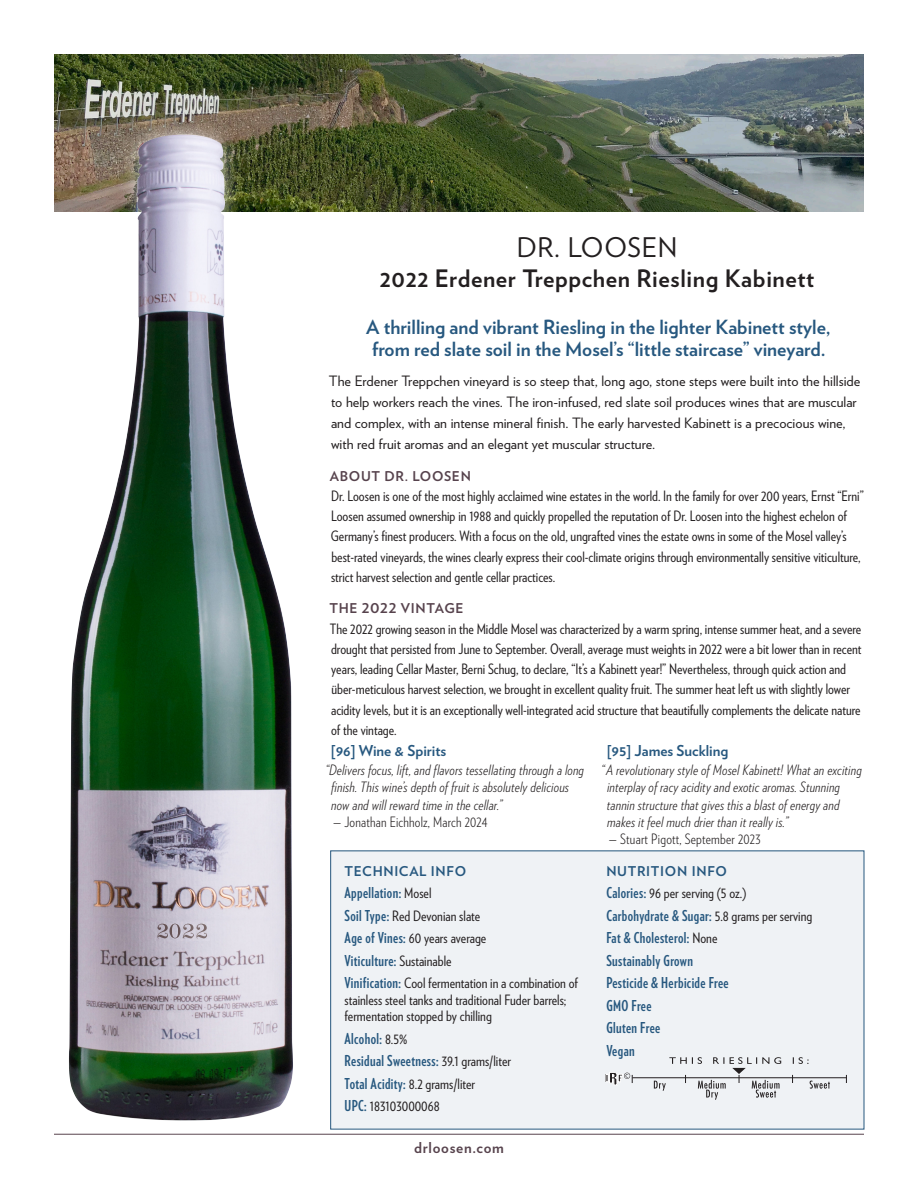
<style>
.page{position:relative;width:918px;height:1188px;background:#fff}
.page>*{position:absolute;margin:0;border:0;box-sizing:border-box;transform-origin:0 0}
.HD_1-V{font:27px "Verlag";letter-spacing:.025em;color:#231f20}
.HD_1A-V{font:700 24px "Verlag";letter-spacing:.025em;color:#231f20}
.Subhead_Description{font:700 19.5px/22.5px "Verlag";color:#27587f}
.Tech_Info_Bullets{font:700 15px "Verlag Compressed";letter-spacing:.025em;color:#27587f}
.Publication_Name{font:700 15px "Verlag";color:#27587f}
.t1{font:700 15px "Verlag";letter-spacing:.05em;color:#57434d}
.Text-Verlag_Condensed{font:14.25px/20.2px "Verlag Condensed";color:#231f20}
.Review_Text{font:italic 300 14.25px/17.2px "Verlag Condensed";letter-spacing:.015em;color:#231f20}
.Text-Verlag{font:14.25px/21px "Verlag";color:#231f20}
.Tech_Info_Bullets-2{font:14.25px/16.5px "Verlag Condensed";color:#231f20}
.Review_Text-2{font:300 14.25px "Verlag Condensed";letter-spacing:.015em;color:#231f20}
.subhd_1{font:700 13.5px "Verlag";letter-spacing:.05em;color:#57434d}
.Subhead-Tech_Info{font:700 13.5px "Verlag";letter-spacing:.05em;color:#27587f}
.Tech_Info_Bullets-3{font:700 13.5px "Verlag";letter-spacing:.05em;color:#27587f}
.s1{font-family:"Verlag Condensed";font-weight:400;font-size:14.25px;color:#231f20}
.s2{font-family:"Verlag Compressed";font-weight:700;font-size:15px;color:#27587f}
</style>
<div class="page">
<hr style="left:54px;top:1134px;width:810px;height:1px;background:#57434d">
<img style="left:54px;top:54px;width:810px;height:158px">
<div style="left:331px;top:851px;width:533px;height:278px;background:#eff2f5"></div>
<svg style="left:606px;top:1072px;width:27px;height:13px"></svg>
<hr style="left:632px;top:1077px;width:215px;height:1px;background:#231f20">
<svg style="left:654px;top:1057px;width:176px;height:43px"></svg>
<div style="left:50px;top:116px;width:261px;height:1023px;background:#fff;opacity:.75"></div>
<img style="left:57px;top:125px;width:243px;height:1008px">
<p class="HD_1-V" style="left:517px;top:227px;width:162px">DR. LOOSEN</p>
<p class="HD_1A-V" style="left:380px;top:260px;width:436px">2022 Erdener Treppchen Riesling Kabinett</p>
<p class="Subhead_Description" style="left:366px;top:314px;width:466px">A thrilling and vibrant Riesling in the lighter Kabinett style, from red slate soil in the Mosel’s “little staircase” vineyard.</p>
<p class="Text-Verlag" style="left:329px;top:370px;width:533px">The Erdener Treppchen vineyard is so steep that, long ago, stone steps were built into the hillside to help workers reach the vines. The iron-infused, red slate soil produces wines that are muscular and complex, with an intense mineral finish. The early harvested Kabinett is a precocious wine, with red fruit aromas and an elegant yet muscular structure.</p>
<p class="subhd_1" style="left:330px;top:465px;width:142px">ABOUT DR. LOOSEN</p>
<p class="Text-Verlag_Condensed" style="left:331px;top:485px;width:534px">Dr. Loosen is one of the most highly acclaimed wine estates in the world. In the family for over 200 years, Ernst “Erni” Loosen assumed ownership in 1988 and quickly propelled the reputation of Dr. Loosen into the highest echelon of Germany’s finest producers. With a focus on the old, ungrafted vines the estate owns in some of the Mosel valley’s best-rated vineyards, the wines clearly express their cool-climate origins through environmentally sensitive viticulture, strict harvest selection and gentle cellar practices.</p>
<p class="subhd_1" style="left:329px;top:598px;width:136px">THE 2022 VINTAGE</p>
<p class="Text-Verlag_Condensed" style="left:330px;top:618px;width:533px">The 2022 growing season in the Middle Mosel was characterized by a warm spring, intense summer heat, and a severe drought that persisted from June to September. Overall, average must weights in 2022 were a bit lower than in recent years, leading Cellar Master, Berni Schug, to declare, “It’s a Kabinett year!” Nevertheless, through quick action and über-meticulous harvest selection, we brought in excellent quality fruit. The summer heat left us with slightly lower acidity levels, but it is an exceptionally well-integrated acid structure that beautifully complements the delicate nature of the vintage.</p>
<p class="Publication_Name" style="left:331px;top:739px;width:117px">[96] Wine &amp; Spirits</p>
<p class="Review_Text" style="left:331px;top:761px;width:255px;text-indent:-6px">“Delivers focus, lift, and flavors tessellating through a long finish. This wine’s depth of fruit is absolutely delicious now and will reward time in the cellar.”</p>
<p class="Review_Text-2" style="left:333px;top:812px;width:156px">— Jonathan Eichholz, March 2024</p>
<p class="Subhead-Tech_Info" style="left:345px;top:860px;width:123px">TECHNICAL INFO</p>
<p class="Tech_Info_Bullets" style="left:345px;top:882px;width:88px">Appellation: <span class="s1">Mosel</span></p>
<p class="Tech_Info_Bullets-2" style="left:345px;top:907px;width:137px"><span class="s2">Soil Type:</span> Red Devonian slate</p>
<p class="Tech_Info_Bullets-2" style="left:345px;top:929px;width:143px"><span class="s2">Age of Vines:</span> 60 years average</p>
<p class="Tech_Info_Bullets" style="left:345px;top:949px;width:109px">Viticulture: <span class="s1">Sustainable</span></p>
<p class="Tech_Info_Bullets-2" style="left:345px;top:974px;width:235px"><span class="s2">Vinification:</span> Cool fermentation in a combination of stainless steel tanks and traditional Fuder barrels; fermentation stopped by chilling</p>
<p class="Tech_Info_Bullets" style="left:345px;top:1027px;width:64px">Alcohol: <span class="s1">8.5%</span></p>
<p class="Tech_Info_Bullets" style="left:345px;top:1050px;width:168px">Residual Sweetness: <span class="s1">39.1 grams/liter</span></p>
<p class="Tech_Info_Bullets-2" style="left:345px;top:1075px;width:132px"><span class="s2">Total Acidity:</span> 8.2 grams/liter</p>
<p class="Tech_Info_Bullets-2" style="left:345px;top:1097px;width:97px"><span class="s2">UPC:</span> 183103000068</p>
<p class="t1" style="left:414px;top:1135px;width:91px">drloosen.com</p>
<p class="Publication_Name" style="left:607px;top:739px;width:123px">[95] James Suckling</p>
<p class="Review_Text" style="left:607px;top:761px;width:256px;text-indent:-6px">“ A revolutionary style of Mosel Kabinett! What an exciting interplay of racy acidity and exotic aromas. Stunning tannin structure that gives this a blast of energy and makes it feel much drier than it really is.”</p>
<p class="Review_Text-2" style="left:609px;top:829px;width:153px">— Stuart Pigott, September 2023</p>
<p class="Tech_Info_Bullets-3" style="left:606px;top:860px;width:122px">NUTRITION INFO</p>
<p class="Tech_Info_Bullets-2" style="left:606px;top:884px;width:142px"><span class="s2">Calories:</span> 96 per serving (5 oz.)</p>
<p class="Tech_Info_Bullets" style="left:606px;top:904px;width:208px">Carbohydrate &amp; Sugar: <span class="s1">5.8 grams per serving</span></p>
<p class="Tech_Info_Bullets" style="left:606px;top:927px;width:113px">Fat &amp; Cholesterol: <span class="s1">None</span></p>
<p class="Tech_Info_Bullets" style="left:606px;top:949px;width:88px">Sustainably Grown</p>
<p class="Tech_Info_Bullets" style="left:606px;top:972px;width:124px">Pesticide &amp; Herbicide Free</p>
<p class="Tech_Info_Bullets" style="left:606px;top:994px;width:47px">GMO Free</p>
<p class="Tech_Info_Bullets" style="left:606px;top:1017px;width:56px">Gluten Free</p>
<p class="Tech_Info_Bullets" style="left:606px;top:1039px;width:30px">Vegan</p>
</div>
